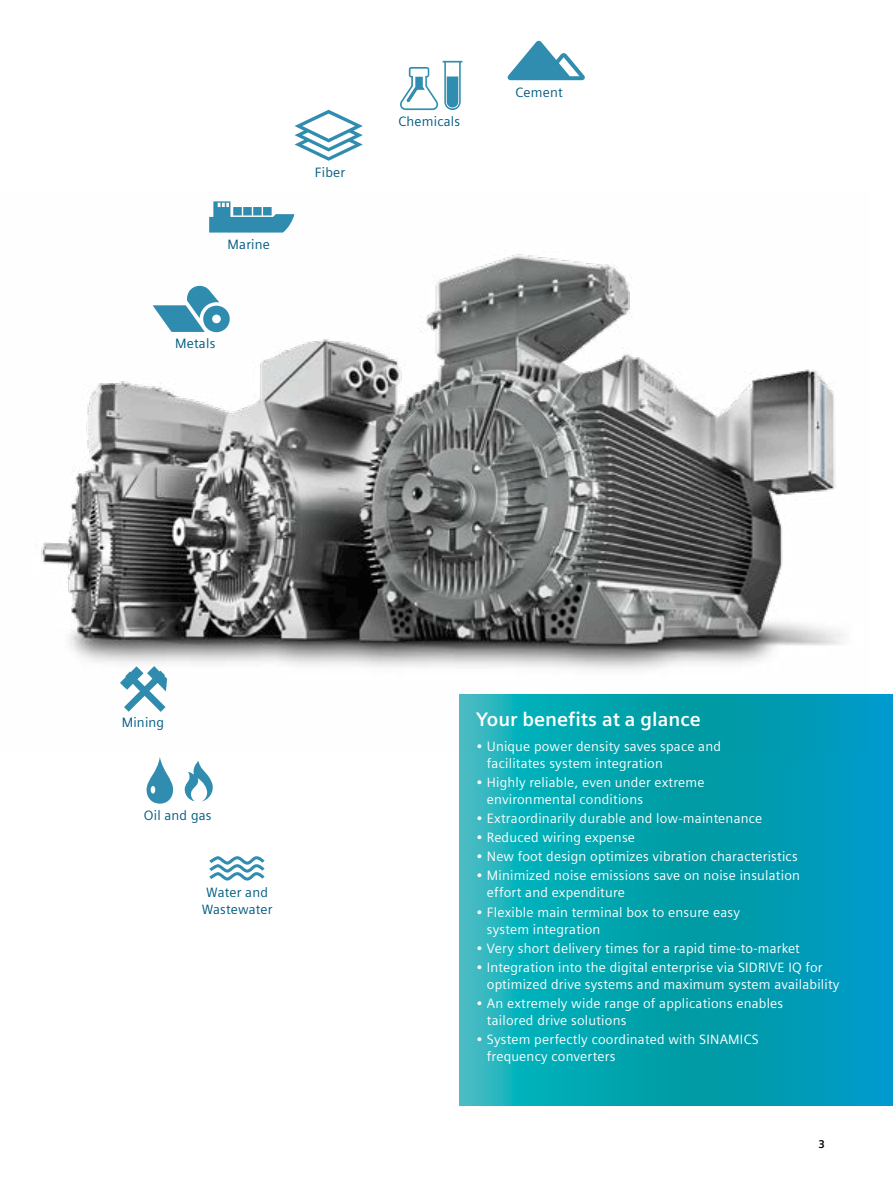
<style>
.page{position:relative;width:893px;height:1191px;background:#fff}
.page>*{position:absolute;margin:0;border:0;box-sizing:border-box;transform-origin:0 0}
.t1{font:700 19.5px "Siemens Sans Global";color:#fff}
.t2{font:13.5px/17px "Siemens Sans Global";letter-spacing:.015em;color:#fff}
.t3{font:13.5px/17px "Siemens Sans Global";letter-spacing:.015em;color:#005b81;text-align:center}
.t4{font:700 11.25px "Siemens Sans Global";color:#000}
</style>
<div class="page">
<svg style="left:147px;top:757px;width:66px;height:46px"></svg>
<svg style="left:400px;top:61px;width:62px;height:49px"></svg>
<svg style="left:295px;top:110px;width:68px;height:51px"></svg>
<svg style="left:209px;top:856px;width:56px;height:24px"></svg>
<svg style="left:507px;top:41px;width:78px;height:39px"></svg>
<svg style="left:459px;top:694px;width:434px;height:412px;background:#06a3b5"></svg>
<img style="left:41px;top:201px;width:828px;height:552px">
<p class="t3" style="left:228px;top:236px;width:44px">Marine</p>
<p class="t3" style="left:175px;top:336px;width:42px">Metals</p>
<p class="t3" style="left:315px;top:164px;width:32px">Fiber</p>
<p class="t3" style="left:398px;top:114px;width:63px">Chemicals</p>
<p class="t3" style="left:515px;top:84px;width:49px">Cement</p>
<p class="t3" style="left:122px;top:715px;width:44px">Mining</p>
<p class="t3" style="left:144px;top:807px;width:69px">Oil and gas</p>
<p class="t3" style="left:202px;top:884px;width:72px">Water and<br>Wastewater</p>
<h1 class="t1" style="left:476px;top:708px;width:226px">Your benefits at a glance</h1>
<p class="t2" style="left:487px;top:738px;width:236px;text-indent:-11px">• Unique power density saves space and facilitates system integration</p>
<p class="t2" style="left:487px;top:774px;width:219px;text-indent:-11px">• Highly reliable, even under extreme environmental conditions</p>
<p class="t2" style="left:476px;top:810px;width:288px">• Extraordinarily durable and low-maintenance</p>
<p class="t2" style="left:476px;top:829px;width:160px">• Reduced wiring expense</p>
<p class="t2" style="left:476px;top:848px;width:323px">• New foot design optimizes vibration characteristics</p>
<p class="t2" style="left:487px;top:868px;width:315px;text-indent:-11px">• Minimized noise emissions save on noise insulation effort and expenditure</p>
<p class="t2" style="left:487px;top:904px;width:255px;text-indent:-11px">• Flexible main terminal box to ensure easy system integration</p>
<p class="t2" style="left:476px;top:940px;width:325px">• Very short delivery times for a rapid time-to-market</p>
<p class="t2" style="left:487px;top:959px;width:354px;text-indent:-11px">• Integration into the digital enterprise via SIDRIVE IQ for optimized drive systems and maximum system availability</p>
<p class="t2" style="left:487px;top:995px;width:298px;text-indent:-11px">• An extremely wide range of applications enables tailored drive solutions</p>
<p class="t2" style="left:487px;top:1031px;width:273px;text-indent:-11px">• System perfectly coordinated with SINAMICS frequency converters</p>
<p class="t4" style="left:818px;top:1137px;width:8px">3</p>
</div>
